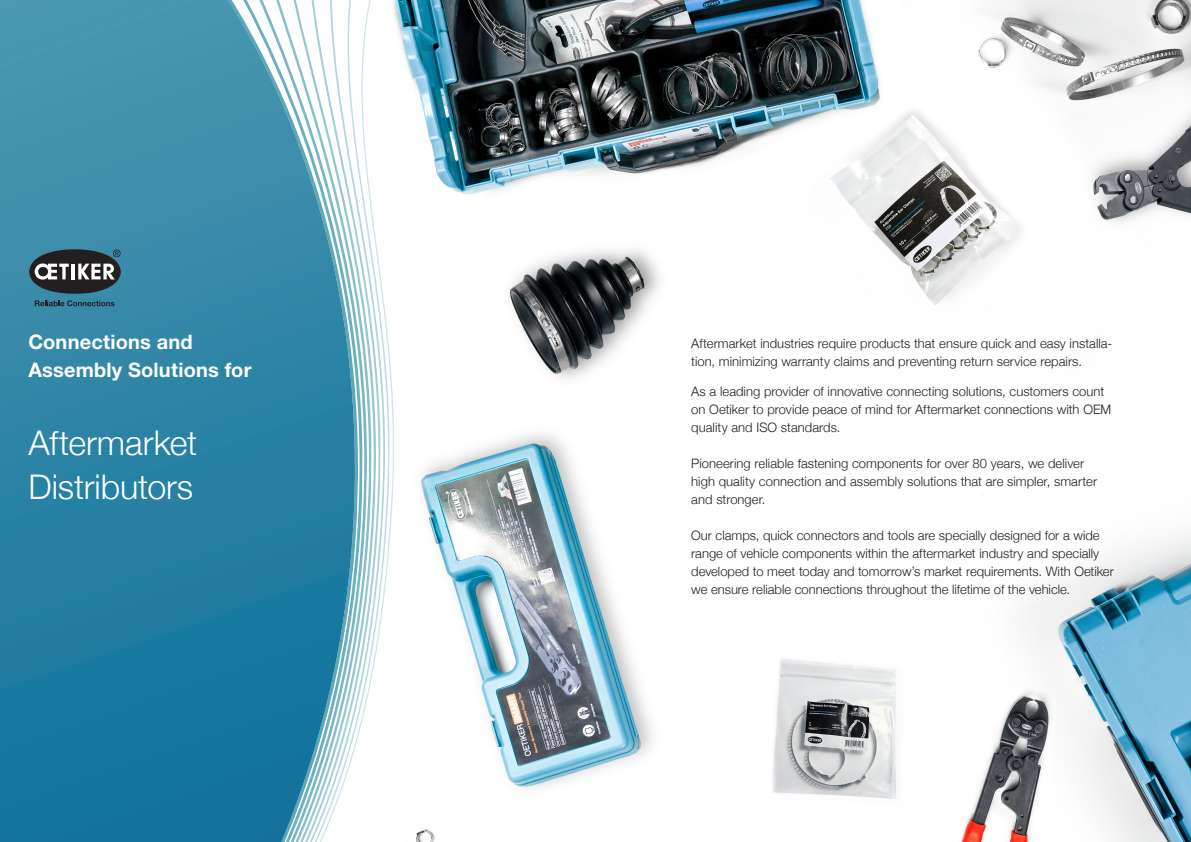
<style>
.page{position:relative;width:1191px;height:842px;background:#fff}
.page>*{position:absolute;margin:0;border:0;box-sizing:border-box;transform-origin:0 0}
.t1{font:300 34px/44px "Helvetica Neue";color:#fff}
.t2{font:700 20px/28.2px "Helvetica Neue LTW1 G";letter-spacing:.01em;color:#fff}
.t3{font:300 13px/18px "Helvetica Neue";color:#231f20}
</style>
<div class="page">
<img style="left:403px;top:0;width:788px;height:842px">
<svg style="left:358px;top:0;width:45px;height:737px"></svg>
<svg style="left:0;top:0;width:358px;height:842px;background:#3c8dac"></svg>
<svg style="left:29px;top:249px;width:92px;height:45px;background:#4c5960"></svg>
<svg style="left:35px;top:300px;width:79px;height:6px"></svg>
<h2 class="t2" style="left:28px;top:328px;width:225px">Connections and<br>Assembly Solutions for</h2>
<h1 class="t1" style="left:28px;top:419px;width:170px">Aftermarket<br>Distributors</h1>
<p class="t3" style="left:691px;top:333px;width:423px">Aftermarket industries require products that ensure quick and easy installa&shy;tion, minimizing warranty claims and preventing return service repairs.</p>
<p class="t3" style="left:691px;top:381px;width:421px">As a leading provider of innovative connecting solutions, customers count on Oetiker to provide peace of mind for Aftermarket connections with OEM quality and ISO standards.</p>
<p class="t3" style="left:691px;top:453px;width:407px">Pioneering reliable fastening components for over 80 years, we deliver high quality connection and assembly solutions that are simpler, smarter and stronger.</p>
<p class="t3" style="left:691px;top:525px;width:424px">Our clamps, quick connectors and tools are specially designed for a wide range of vehicle components within the aftermarket industry and specially developed to meet today and tomorrow’s market requirements. With Oetiker we ensure reliable connections throughout the lifetime of the vehicle.</p>
</div>
